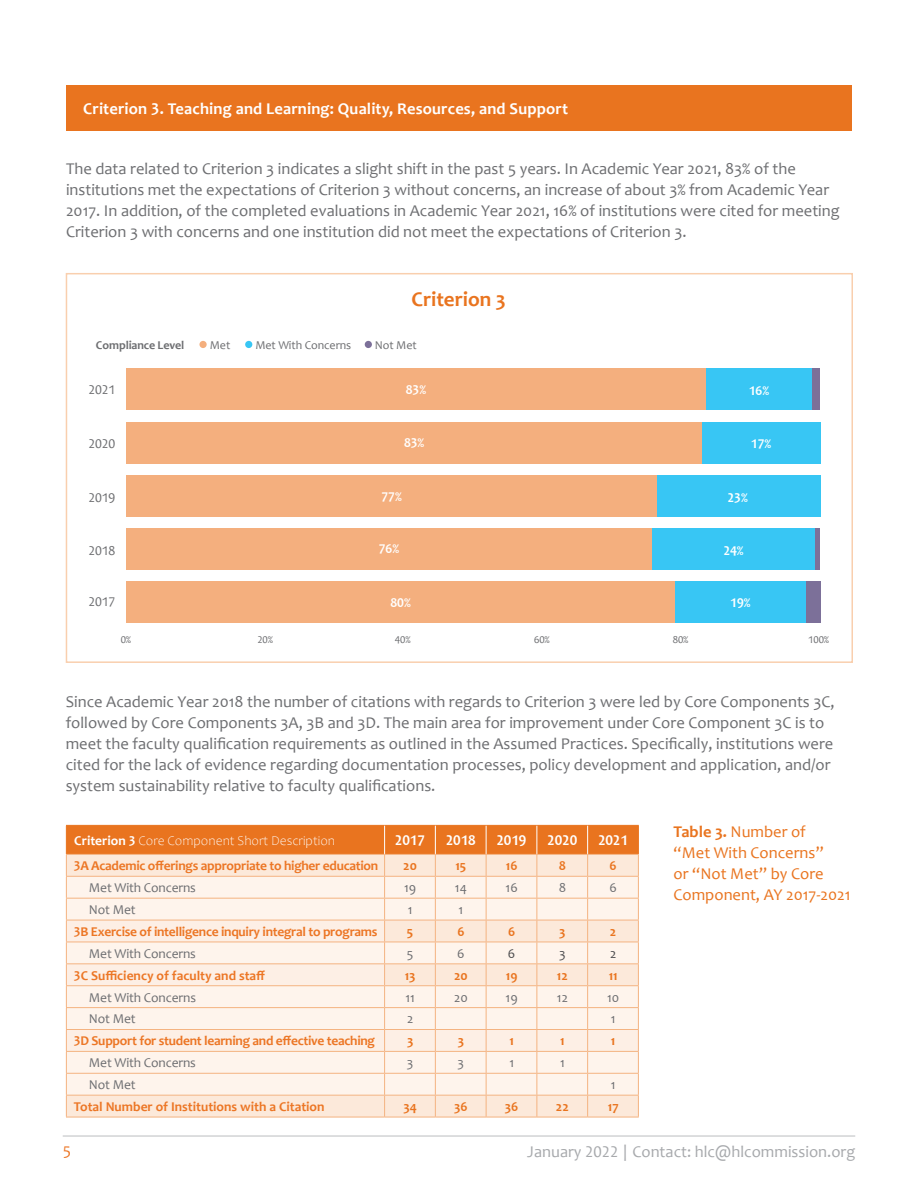
<style>
.page{position:relative;width:918px;height:1188px;background:#fff}
.page>*{position:absolute;margin:0;border:0;box-sizing:border-box;transform-origin:0 0}
.t1{font:700 21px "Candara";color:#e9741f}
.t2{font:16.5px/21px "Candara";color:#6d6e71}
.t3{font:16.5px/21px "Candara";color:#e9741f}
.t4{font:700 16.5px "Candara";letter-spacing:.01em;color:#fff}
.t5{font:16.5px "Candara";color:#a7a9ac}
.t6{font:16.5px "Candara";color:#ec7625}
.t7{font:700 15px "Candara";letter-spacing:-.005em;color:#fff}
.t8{font:700 13.5px "Candara";letter-spacing:-.02em;color:#ec7625}
.t9{font:13.5px "Candara";letter-spacing:-.01em;color:#6d6e71}
.t10{font:700 13.5px "Candara";color:#ec7625}
.t11{font:300 13.5px "Candara";color:#fff}
.t12{font:700 13.5px "Candara";color:#e9741f}
.t13{font:700 13.5px "Candara";letter-spacing:-.005em;color:#fff}
.t14{font:13.5px "Candara";color:#4d4d4f}
.t15{font:12px "Candara";letter-spacing:-.005em;color:#6d6e71}
.t16{font:700 12px "Candara";letter-spacing:-.005em;color:#6d6e71}
.t17{font:10.5px "Candara";color:#6d6e71}
.s1{font-weight:700}
</style>
<div class="page">
<div style="left:66px;top:86px;width:786px;height:45px;background:#e9741f"></div>
<hr style="left:63px;top:1136px;width:792px;height:1px;background:#bcbec0">
<svg style="left:66px;top:825px;width:573px;height:292px;background:#fae0cd"></svg>
<hr style="left:66px;top:1117px;width:319px;height:1px;background:#f4b381">
<hr style="left:385px;top:1117px;width:50px;height:1px;background:#f4b381">
<hr style="left:435px;top:1117px;width:51px;height:1px;background:#f4b381">
<hr style="left:486px;top:1117px;width:51px;height:1px;background:#f4b381">
<hr style="left:537px;top:1117px;width:51px;height:1px;background:#f4b381">
<hr style="left:588px;top:1117px;width:51px;height:1px;background:#f4b381">
<div style="left:805px;top:582px;width:15px;height:41px;background:#7c7099"></div>
<div style="left:66px;top:273px;width:787px;height:390px;border:2px solid #f9cfae"></div>
<svg style="left:126px;top:369px;width:687px;height:41px;background:#d6b290"></svg>
<svg style="left:126px;top:422px;width:694px;height:41px;background:#d3b292"></svg>
<svg style="left:126px;top:475px;width:694px;height:42px;background:#c7b499"></svg>
<svg style="left:126px;top:528px;width:689px;height:42px;background:#c7b499"></svg>
<svg style="left:126px;top:582px;width:680px;height:41px;background:#d0b394"></svg>
<div style="left:199px;top:341px;width:8px;height:7px;background:#f4af7e;border-radius:50%"></div>
<div style="left:245px;top:341px;width:7px;height:7px;background:#38c6f4;border-radius:50%"></div>
<div style="left:365px;top:341px;width:7px;height:7px;background:#7c7099;border-radius:50%"></div>
<div style="left:815px;top:528px;width:5px;height:42px;background:#7c7099"></div>
<div style="left:813px;top:369px;width:7px;height:41px;background:#7c7099"></div>
<p class="t4" style="left:83px;top:98px;width:486px">Criterion 3. Teaching and Learning: Quality, Resources, and Support</p>
<p class="t2" style="left:66px;top:158px;width:775px">The data related to Criterion 3 indicates a slight shift in the past 5 years. In Academic Year 2021, 83% of the institutions met the expectations of Criterion 3 without concerns, an increase of about 3% from Academic Year 2017. In addition, of the completed evaluations in Academic Year 2021, 16% of institutions were cited for meeting Criterion 3 with concerns and one institution did not meet the expectations of Criterion 3.</p>
<p class="t1" style="left:411px;top:286px;width:96px">Criterion 3</p>
<p class="t16" style="left:96px;top:337px;width:90px">Compliance Level</p>
<p class="t15" style="left:210px;top:337px;width:22px">Met</p>
<p class="t15" style="left:255px;top:337px;width:97px">Met With Concerns</p>
<p class="t15" style="left:375px;top:337px;width:43px">Not Met</p>
<p class="t13" style="left:406px;top:381px;width:22px">83%</p>
<p class="t9" style="left:88px;top:381px;width:28px">2021</p>
<p class="t9" style="left:88px;top:436px;width:28px">2020</p>
<p class="t13" style="left:404px;top:434px;width:22px">83%</p>
<p class="t13" style="left:749px;top:382px;width:22px">16%</p>
<p class="t13" style="left:751px;top:435px;width:22px">17%</p>
<p class="t9" style="left:88px;top:489px;width:28px">2019</p>
<p class="t13" style="left:382px;top:488px;width:22px">77%</p>
<p class="t13" style="left:728px;top:489px;width:22px">23%</p>
<p class="t9" style="left:88px;top:542px;width:28px">2018</p>
<p class="t13" style="left:379px;top:541px;width:22px">76%</p>
<p class="t13" style="left:723px;top:542px;width:22px">24%</p>
<p class="t9" style="left:88px;top:593px;width:28px">2017</p>
<p class="t13" style="left:391px;top:594px;width:22px">80%</p>
<p class="t13" style="left:730px;top:594px;width:22px">19%</p>
<p class="t17" style="left:121px;top:633px;width:12px">0%</p>
<p class="t17" style="left:257px;top:633px;width:17px">20%</p>
<p class="t17" style="left:395px;top:633px;width:17px">40%</p>
<p class="t17" style="left:534px;top:633px;width:17px">60%</p>
<p class="t17" style="left:673px;top:633px;width:17px">80%</p>
<p class="t17" style="left:808px;top:633px;width:22px">100%</p>
<p class="t2" style="left:66px;top:691px;width:770px">Since Academic Year 2018 the number of citations with regards to Criterion 3 were led by Core Components 3C, followed by Core Components 3A, 3B and 3D. The main area for improvement under Core Component 3C is to meet the faculty qualification requirements as outlined in the Assumed Practices. Specifically, institutions were cited for the lack of evidence regarding documentation processes, policy development and application, and/or system sustainability relative to faculty qualifications.</p>
<p class="t3" style="left:673px;top:821px;width:179px"><span class="s1">Table 3.</span> Number of<br>“Met With Concerns”<br>or “Not Met” by Core<br>Component, AY 2017-2021</p>
<p class="t11" style="left:74px;top:833px;width:263px"><span class="s1">Criterion 3</span> Core Component Short Description</p>
<p class="t7" style="left:395px;top:831px;width:31px">2017</p>
<p class="t7" style="left:446px;top:831px;width:31px">2018</p>
<p class="t7" style="left:497px;top:831px;width:31px">2019</p>
<p class="t7" style="left:547px;top:831px;width:31px">2020</p>
<p class="t7" style="left:598px;top:831px;width:31px">2021</p>
<p class="t8" style="left:74px;top:857px;width:306px">3A Academic offerings appropriate to higher education</p>
<p class="t12" style="left:403px;top:857px;width:15px">20</p>
<p class="t12" style="left:455px;top:857px;width:12px">15</p>
<p class="t12" style="left:506px;top:857px;width:13px">16</p>
<p class="t12" style="left:559px;top:857px;width:9px">8</p>
<p class="t12" style="left:610px;top:857px;width:9px">6</p>
<p class="t9" style="left:89px;top:879px;width:109px">Met With Concerns</p>
<p class="t9" style="left:404px;top:879px;width:14px">19</p>
<p class="t9" style="left:455px;top:879px;width:13px">14</p>
<p class="t9" style="left:506px;top:879px;width:14px">16</p>
<p class="t9" style="left:559px;top:879px;width:9px">8</p>
<p class="t9" style="left:610px;top:879px;width:9px">6</p>
<p class="t9" style="left:89px;top:901px;width:48px">Not Met</p>
<p class="t9" style="left:408px;top:901px;width:6px">1</p>
<p class="t9" style="left:459px;top:901px;width:6px">1</p>
<p class="t8" style="left:74px;top:923px;width:305px">3B Exercise of intelligence inquiry integral to programs</p>
<p class="t12" style="left:407px;top:923px;width:8px">5</p>
<p class="t12" style="left:457px;top:923px;width:9px">6</p>
<p class="t12" style="left:508px;top:923px;width:9px">6</p>
<p class="t12" style="left:559px;top:923px;width:8px">3</p>
<p class="t12" style="left:610px;top:923px;width:8px">2</p>
<p class="t9" style="left:89px;top:945px;width:109px">Met With Concerns</p>
<p class="t9" style="left:407px;top:945px;width:8px">5</p>
<p class="t9" style="left:457px;top:945px;width:9px">6</p>
<p class="t14" style="left:508px;top:945px;width:9px">6</p>
<p class="t14" style="left:559px;top:945px;width:8px">3</p>
<p class="t14" style="left:610px;top:945px;width:8px">2</p>
<p class="t10" style="left:74px;top:967px;width:193px">3C Sufficiency of faculty and staff</p>
<p class="t12" style="left:405px;top:967px;width:12px">13</p>
<p class="t12" style="left:454px;top:967px;width:15px">20</p>
<p class="t12" style="left:506px;top:967px;width:13px">19</p>
<p class="t12" style="left:557px;top:967px;width:12px">12</p>
<p class="t12" style="left:609px;top:967px;width:11px">11</p>
<p class="t9" style="left:89px;top:989px;width:109px">Met With Concerns</p>
<p class="t9" style="left:405px;top:989px;width:11px">11</p>
<p class="t9" style="left:454px;top:989px;width:15px">20</p>
<p class="t9" style="left:506px;top:989px;width:14px">19</p>
<p class="t9" style="left:557px;top:989px;width:12px">12</p>
<p class="t9" style="left:607px;top:989px;width:14px">10</p>
<p class="t9" style="left:89px;top:1011px;width:48px">Not Met</p>
<p class="t9" style="left:407px;top:1011px;width:8px">2</p>
<p class="t9" style="left:611px;top:1011px;width:6px">1</p>
<p class="t8" style="left:74px;top:1032px;width:303px">3D Support for student learning and effective teaching</p>
<p class="t12" style="left:407px;top:1032px;width:8px">3</p>
<p class="t12" style="left:458px;top:1032px;width:8px">3</p>
<p class="t12" style="left:509px;top:1032px;width:6px">1</p>
<p class="t12" style="left:560px;top:1032px;width:6px">1</p>
<p class="t12" style="left:611px;top:1032px;width:6px">1</p>
<p class="t9" style="left:89px;top:1054px;width:109px">Met With Concerns</p>
<p class="t9" style="left:407px;top:1054px;width:8px">3</p>
<p class="t9" style="left:458px;top:1054px;width:8px">3</p>
<p class="t9" style="left:509px;top:1054px;width:6px">1</p>
<p class="t9" style="left:560px;top:1054px;width:6px">1</p>
<p class="t9" style="left:89px;top:1076px;width:48px">Not Met</p>
<p class="t9" style="left:611px;top:1076px;width:6px">1</p>
<p class="t10" style="left:74px;top:1098px;width:252px">Total Number of Institutions with a Citation</p>
<p class="t12" style="left:403px;top:1098px;width:15px">34</p>
<p class="t12" style="left:454px;top:1098px;width:15px">36</p>
<p class="t12" style="left:505px;top:1098px;width:15px">36</p>
<p class="t12" style="left:556px;top:1098px;width:14px">22</p>
<p class="t12" style="left:608px;top:1098px;width:12px">17</p>
<p class="t6" style="left:63px;top:1141px;width:10px">5</p>
<p class="t5" style="left:527px;top:1141px;width:330px">January 2022 | Contact: hlc@hlcommission.org</p>
</div>
